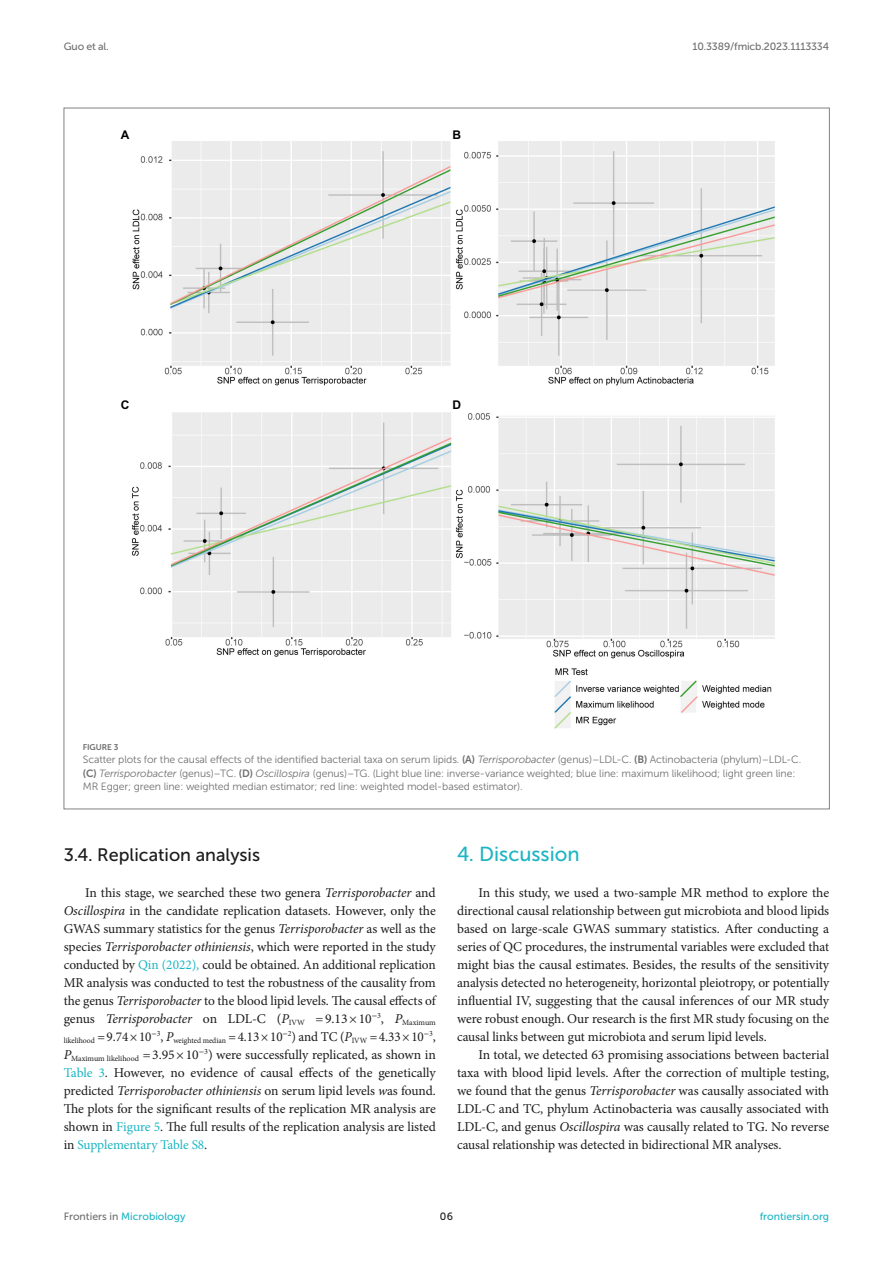
<style>
.page{position:relative;width:893px;height:1263px;background:#fff}
.page>*{position:absolute;margin:0;border:0;box-sizing:border-box;transform-origin:0 0}
.HEAD_1{font:20.25px "Museo Sans 500";color:#1db5c3}
.HEAD_2{font:18px "Museo Sans 500";color:#1b1c1b}
.TEXT_FLUSH{font:13.5px/18px "Minion Pro";letter-spacing:-.005em;color:#1b1c1b;text-align:justify}
.TEXT{font:13.5px/18px "Minion Pro";letter-spacing:-.005em;color:#1b1c1b;text-align:justify}
.t1{font:700 12px "Arial";color:#000}
.FIG_LEG{font:10.5px/13.5px "Museo Sans 300";letter-spacing:-.01em;color:#706f70}
.t2{font:10.5px "Museo Sans 500";color:#1db5c3}
.t3{font:10.5px "Museo Sans 500";letter-spacing:-.015em;color:#706f70}
.t4{font:10.5px "Museo Sans 500";color:#1b1c1b}
.FIG_HD{font:8.25px "Museo Sans 700";letter-spacing:-.01em;color:#706f70}
.s1{font-family:"Museo Sans 700"}
.s2{font-style:italic}
.s3{color:#1db5c3}
.s4{color:#706f70}
</style>
<div class="page">
<img style="left:132px;top:141px;width:643px;height:588px">
<p class="t3" style="left:64px;top:41px;width:47px">Guo et al.</p>
<p class="t3" style="left:692px;top:41px;width:138px">10.3389/fmicb.2023.1113334</p>
<p class="t1" style="left:121px;top:126px;width:10px">A</p>
<p class="t1" style="left:452px;top:126px;width:10px">B</p>
<p class="t1" style="left:121px;top:397px;width:10px">C</p>
<p class="t1" style="left:452px;top:397px;width:10px">D</p>
<p class="FIG_HD" style="left:83px;top:742px;width:37px">FIGURE 3</p>
<p class="FIG_LEG" style="left:83px;top:753px;width:720px">Scatter plots for the causal effects of the identified bacterial taxa on serum lipids. <span class="s1">(A)</span> <span class="s2">Terrisporobacter</span> (genus)–LDL-C. <span class="s1">(B)</span> Actinobacteria (phylum)–LDL-C. <span class="s1">(C)</span> <span class="s2">Terrisporobacter</span> (genus)–TC. <span class="s1">(D)</span> <span class="s2">Oscillospira</span> (genus)–TG. (Light blue line: inverse-variance weighted; blue line: maximum likelihood; light green line:<br>MR Egger; green line: weighted median estimator; red line: weighted model-based estimator).</p>
<p class="HEAD_2" style="left:64px;top:845px;width:198px">3.4. Replication analysis</p>
<p class="TEXT_FLUSH" style="left:64px;top:884px;width:374px;text-indent:21px">In this stage, we searched these two genera <span class="s2">Terrisporobacter</span> and <span class="s2">Oscillospira</span> in the candidate replication datasets. However, only the GWAS summary statistics for the genus <span class="s2">Terrisporobacter</span> as well as the species <span class="s2">Terrisporobacter othiniensis</span>, which were reported in the study conducted by <span class="s3">Qin (2022),</span> could be obtained. An additional replication MR analysis was conducted to test the robustness of the causality from the genus <span class="s2">Terrisporobacter</span> to the blood lipid levels. The causal effects of genus <span class="s2">Terrisporobacter</span> on LDL-C (<span class="s2">P</span><sub>IVW</sub> =9.13×10<sup>−</sup><sup>3</sup>, <span class="s2">P</span><sub>Maximum likelihood</sub> =9.74×10<sup>−</sup><sup>3</sup>, <span class="s2">P</span><sub>weighted</sub> <sub>median</sub> =4.13×10<sup>−</sup><sup>2</sup>) and TC (<span class="s2">P</span><sub>IVW</sub> =4.33×10<sup>−</sup><sup>3</sup>, <span class="s2">P</span><sub>Maximum</sub> <sub>likelihood</sub> =3.95×10<sup>−</sup><sup>3</sup>) were successfully replicated, as shown in <span class="s3">Table 3</span>. However, no evidence of causal effects of the genetically predicted <span class="s2">Terrisporobacter othiniensis</span> on serum lipid levels <span class="s2">w</span>as found.<br>The plots for the significant results of the replication MR analysis are shown in <span class="s3">Figure 5</span>. The full results of the replication analysis are listed in <span class="s3">Supplementary Table S8</span>.</p>
<p class="HEAD_1" style="left:457px;top:843px;width:124px">4. Discussion</p>
<p class="TEXT_FLUSH" style="left:457px;top:884px;width:374px;text-indent:21px">In this study, we used a two-sample MR method to explore the directional causal relationship between gut microbiota and blood lipids based on large-scale GWAS summary statistics. After conducting a series of QC procedures, the instrumental variables were excluded that might bias the causal estimates. Besides, the results of the sensitivity analysis detected no heterogeneity, horizontal pleiotropy, or potentially influential IV, suggesting that the causal inferences of our MR study were robust enough. Our research is the first MR study focusing on the causal links between gut microbiota and serum lipid levels.</p>
<p class="TEXT" style="left:457px;top:1046px;width:374px;text-indent:21px">In total, we detected 63 promising associations between bacterial taxa with blood lipid levels. After the correction of multiple testing, we found that the genus <span class="s2">Terrisporobacter</span> was causally associated with LDL-C and TC, phylum Actinobacteria was causally associated with LDL-C, and genus <span class="s2">Oscillospira</span> was causally related to TG. No reverse causal relationship was detected in bidirectional MR analyses.</p>
<p class="t2" style="left:64px;top:1211px;width:123px"><span class="s4">Frontiers in</span> Microbiology</p>
<p class="t4" style="left:440px;top:1211px;width:15px">06</p>
<p class="t2" style="left:760px;top:1211px;width:71px">frontiersin.org</p>
</div>
